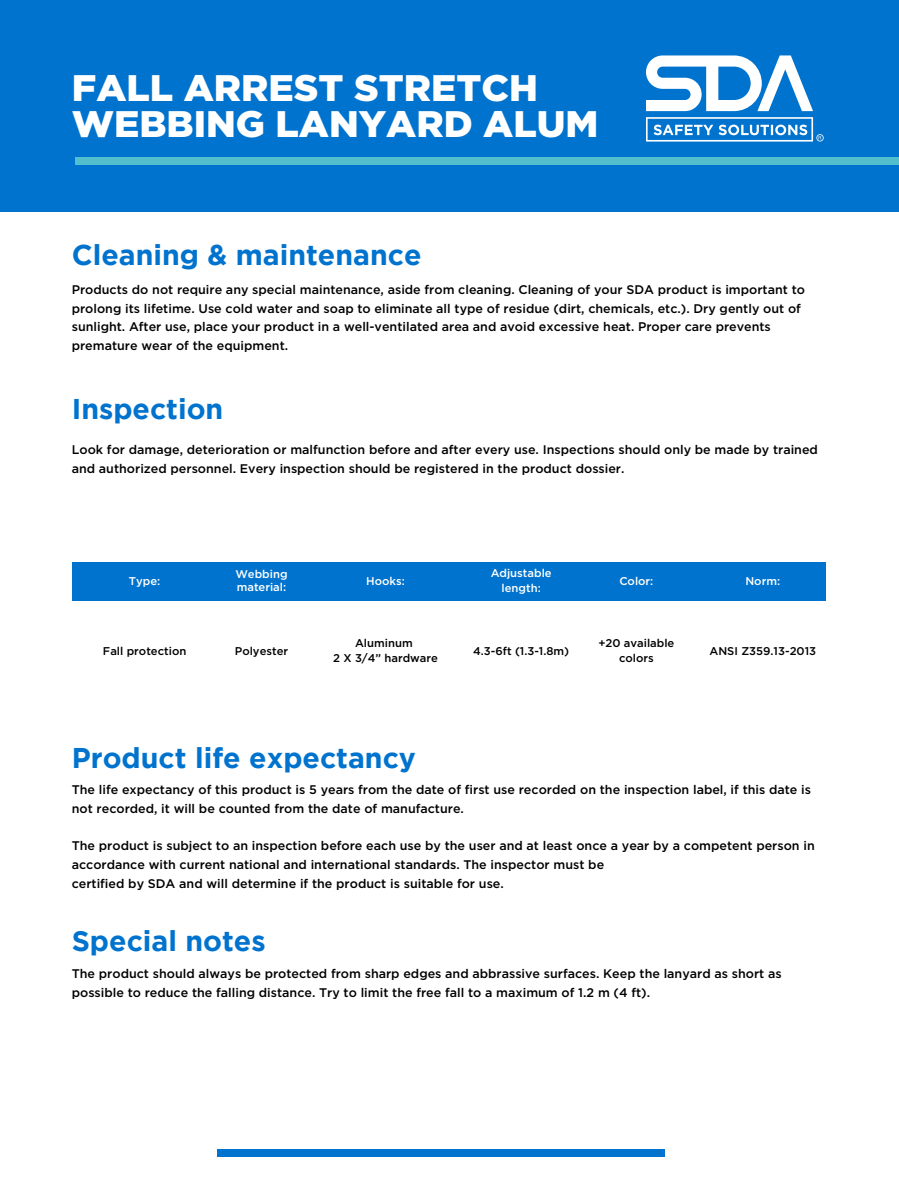
<style>
.page{position:relative;width:899px;height:1188px;background:#fff}
.page>*{position:absolute;margin:0;border:0;box-sizing:border-box;transform-origin:0 0}
.t1{font:700 42.5px "Rajdhani";color:#fff}
.t2{font:900 36.88px/35.8px "Gotham";color:#fff}
.t3{font:700 28.5px "Gotham";color:#0073ce}
.t4{font:500 12.5px/18.8px "Gotham";color:#000}
.t5{font:500 11.25px/14.4px "Gotham";color:#000;text-align:center}
.t6{font:500 11.25px/13.5px "Gotham";color:#fff}
</style>
<div class="page">
<div style="left:72px;top:562px;width:753px;height:38px;background:#0073ce"></div>
<div style="left:0;top:0;width:899px;height:212px;background:#0073ce"></div>
<div style="left:76px;top:157px;width:823px;height:7px;background:#53becd"></div>
<svg style="left:646px;top:55px;width:167px;height:56px"></svg>
<svg style="left:646px;top:117px;width:177px;height:24px"></svg>
<div style="left:217px;top:1149px;width:448px;height:7px;background:#0073ce"></div>
<h2 class="t2" style="left:72px;top:69px;width:528px">FALL ARREST STRETCH<br>WEBBING LANYARD ALUM</h2>
<h1 class="t1" style="left:237px;top:99px;width:156px">(PC100K)</h1>
<h3 class="t3" style="left:72px;top:239px;width:351px">Cleaning &amp; maintenance</h3>
<p class="t4" style="left:72px;top:280px;width:734px">Products do not require any special maintenance, aside from cleaning. Cleaning of your SDA product is important to prolong its lifetime. Use cold water and soap to eliminate all type of residue (dirt, chemicals, etc.). Dry gently out of sunlight. After use, place your product in a well-ventilated area and avoid excessive heat. Proper care prevents premature wear of the equipment.</p>
<h3 class="t3" style="left:72px;top:392px;width:153px">Inspection</h3>
<p class="t4" style="left:72px;top:440px;width:747px">Look for damage, deterioration or malfunction before and after every use. Inspections should only be made by trained and authorized personnel. Every inspection should be registered in the product dossier.</p>
<p class="t6" style="left:129px;top:573px;width:33px">Type:</p>
<p class="t6" style="left:235px;top:567px;width:54px">Webbing material:</p>
<p class="t6" style="left:366px;top:573px;width:40px">Hooks:</p>
<p class="t6" style="left:490px;top:566px;width:63px;line-height:14.5px;text-align:center">Adjustable length:</p>
<p class="t6" style="left:619px;top:573px;width:36px">Color:</p>
<p class="t6" style="left:745px;top:573px;width:36px">Norm:</p>
<p class="t5" style="left:103px;top:643px;width:85px">Fall protection</p>
<p class="t5" style="left:333px;top:636px;width:106px">Aluminum<br>2 X 3/4” hardware</p>
<p class="t5" style="left:235px;top:643px;width:55px">Polyester</p>
<p class="t5" style="left:473px;top:643px;width:98px">4.3-6ft (1.3-1.8m)</p>
<p class="t5" style="left:598px;top:636px;width:78px">+20 available colors</p>
<p class="t5" style="left:709px;top:643px;width:108px">ANSI Z359.13-2013</p>
<h3 class="t3" style="left:72px;top:741px;width:346px">Product life expectancy</h3>
<p class="t4" style="left:72px;top:779px;width:741px">The life expectancy of this product is 5 years from the date of first use recorded on the inspection label, if this date is not recorded, it will be counted from the date of manufacture.</p>
<p class="t4" style="left:72px;top:836px;width:744px">The product is subject to an inspection before each use by the user and at least once a year by a competent person in accordance with current national and international standards. The inspector must be<br>certified by SDA and will determine if the product is suitable for use.</p>
<h3 class="t3" style="left:72px;top:924px;width:195px">Special notes</h3>
<p class="t4" style="left:72px;top:963px;width:711px">The product should always be protected from sharp edges and abbrassive surfaces. Keep the lanyard as short as possible to reduce the falling distance. Try to limit the free fall to a maximum of 1.2 m (4 ft).</p>
</div>
